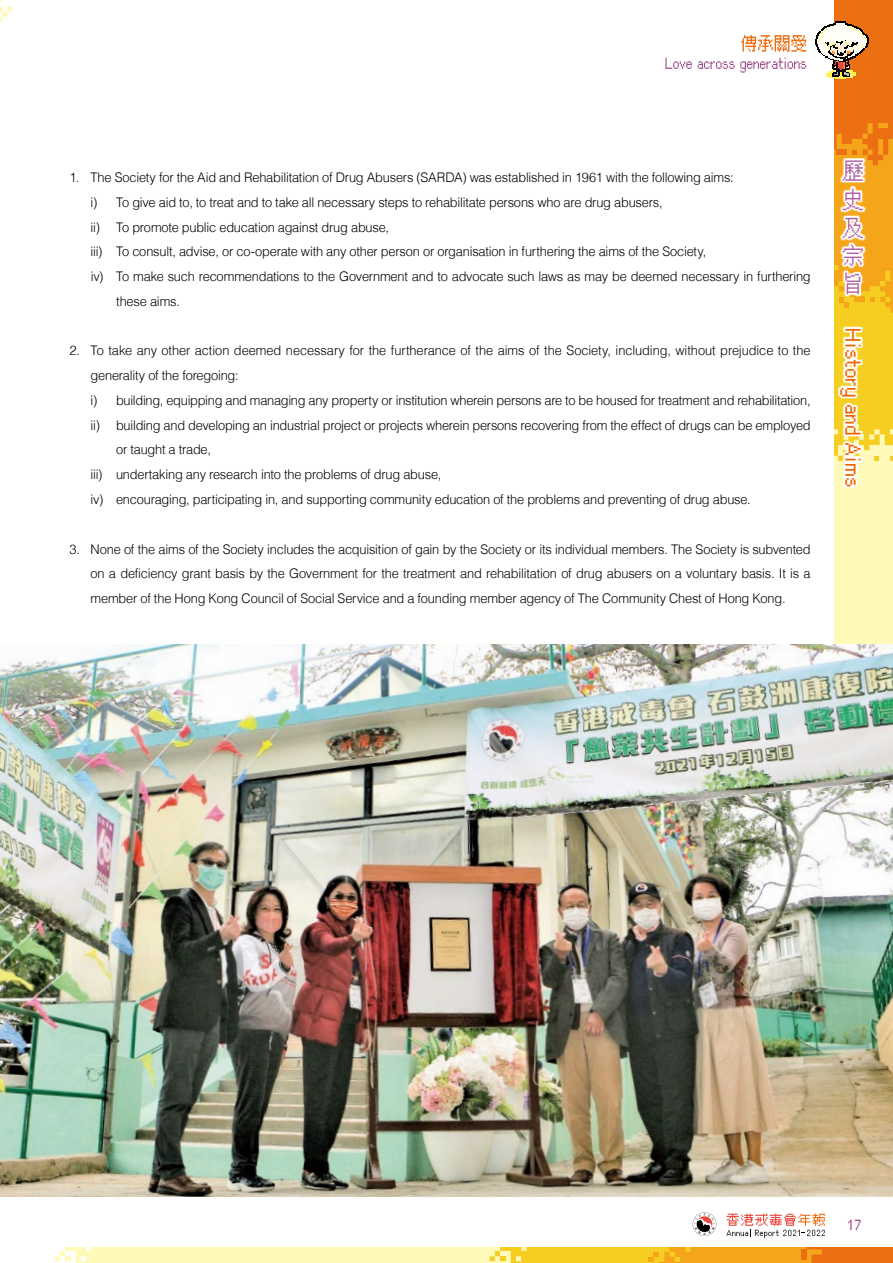
<style>
.page{position:relative;width:893px;height:1263px;background:#fff}
.page>*{position:absolute;margin:0;border:0;box-sizing:border-box;transform-origin:0 0}
.t1{font:21.6px/28px "Auraka";color:#ad5da1;text-align:justify}
.t2{font:20.4px "Cubic 11";letter-spacing:.01em;color:#ec6500}
.t3{font:13.95px "Cubic 11";color:#9f3e8a}
.t4{font:300 13.2px/24.8px "Helvetica";letter-spacing:-.015em;color:#000}
</style>
<div class="page">
<svg style="left:727px;top:1214px;width:98px;height:24px"></svg>
<svg style="left:693px;top:1212px;width:23px;height:24px"></svg>
<div style="left:834px;top:313px;width:59px;height:433px;background:#fffaba"></div>
<svg style="left:55px;top:1247px;width:155px;height:16px;background:#fffac1"></svg>
<div style="left:210px;top:1247px;width:433px;height:16px;background:#fffaba"></div>
<svg style="left:490px;top:1247px;width:372px;height:16px;background:#f4b322"></svg>
<div style="left:801px;top:1249px;width:5px;height:10px;background:#ec6f13"></div>
<div style="left:862px;top:1247px;width:31px;height:16px;background:#ec6f13"></div>
<svg style="left:0;top:0;width:13px;height:21px"></svg>
<svg style="left:665px;top:0;width:228px;height:461px"></svg>
<svg style="left:838px;top:158px;width:27px;height:330px"></svg>
<img style="left:0;top:644px;width:893px;height:552px">
<p class="t4" style="left:70px;top:165px;width:666px">1. The Society for the Aid and Rehabilitation of Drug Abusers (SARDA) was established in 1961 with the following aims:</p>
<p class="t4" style="left:91px;top:190px;width:574px">i) To give aid to, to treat and to take all necessary steps to rehabilitate persons who are drug abusers,</p>
<p class="t4" style="left:91px;top:214px;width:300px">ii) To promote public education against drug abuse,</p>
<p class="t4" style="left:91px;top:239px;width:617px">iii) To consult, advise, or co-operate with any other person or organisation in furthering the aims of the Society,</p>
<p class="t4" style="left:116px;top:264px;width:696px;text-indent:-26px">iv) To make such recommendations to the Government and to advocate such laws as may be deemed necessary in furthering these aims.</p>
<p class="t4" style="left:91px;top:338px;width:722px;text-indent:-21px">2. To take any other action deemed necessary for the furtherance of the aims of the Society, including, without prejudice to the generality of the foregoing:</p>
<p class="t4" style="left:91px;top:388px;width:722px">i) building, equipping and managing any property or institution wherein persons are to be housed for treatment and rehabilitation,</p>
<p class="t4" style="left:116px;top:412px;width:696px;text-indent:-25px">ii) building and developing an industrial project or projects wherein persons recovering from the effect of drugs can be employed or taught a trade,</p>
<p class="t4" style="left:91px;top:462px;width:352px">iii) undertaking any research into the problems of drug abuse,</p>
<p class="t4" style="left:91px;top:487px;width:662px">iv) encouraging, participating in, and supporting community education of the problems and preventing of drug abuse.</p>
<p class="t4" style="left:91px;top:536px;width:722px;text-align:justify;text-indent:-21px">3. None of the aims of the Society includes the acquisition of gain by the Society or its individual members. The Society is subvented on a deficiency grant basis by the Government for the treatment and rehabilitation of drug abusers on a voluntary basis. It is a member of the Hong Kong Council of Social Service and a founding member agency of The Community Chest of Hong Kong.</p>
<p class="t1" style="left:842px;top:156px;width:22px">歷史及宗旨</p>
<p class="t2" style="left:866px;top:329px;width:160px;rotate:90deg">History and Aims</p>
<p class="t3" style="left:847px;top:1216px;width:16px">17</p>
</div>
